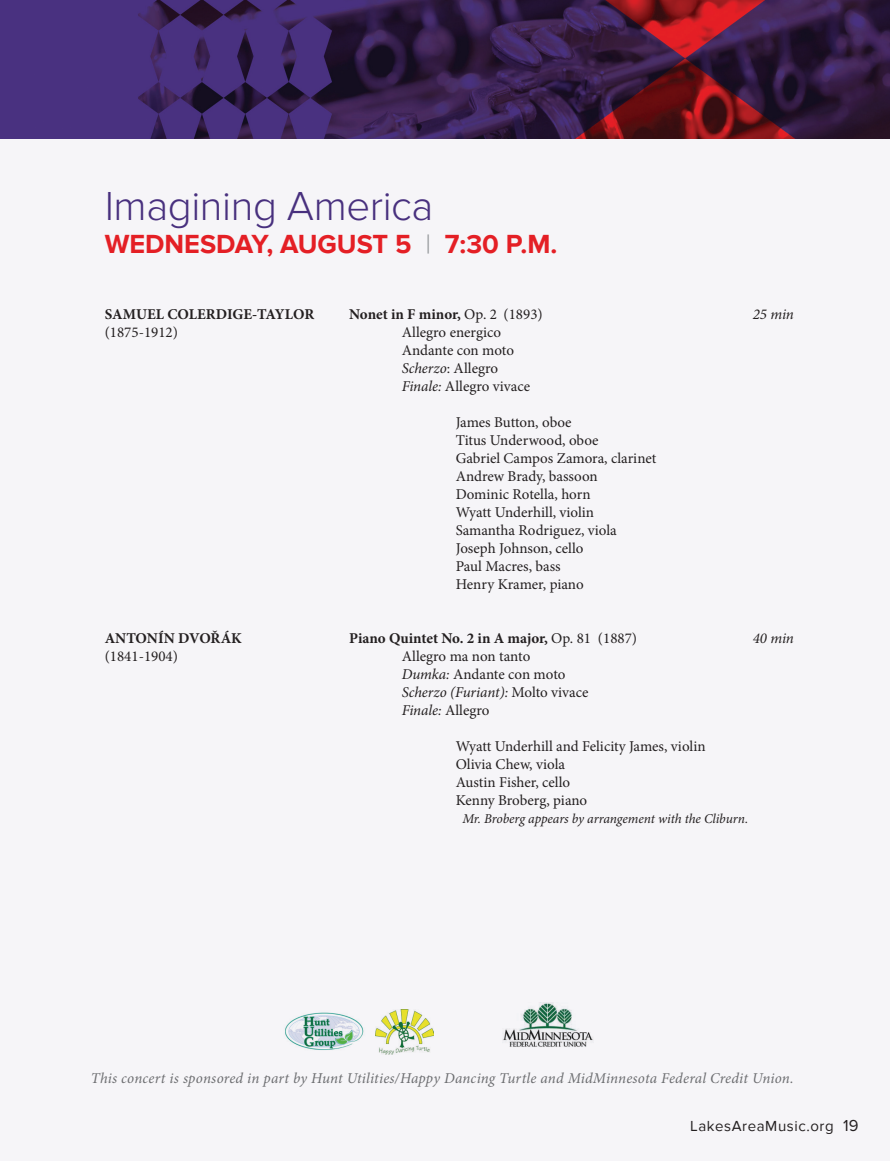
<style>
.page{position:relative;width:890px;height:1161px;background:#fff}
.page>*{position:absolute;margin:0;border:0;box-sizing:border-box;transform-origin:0 0}
.t1{font:300 42px "Proxima Nova";letter-spacing:-.01em;color:#48307e}
.t2{font:700 27px "Proxima Nova";color:#e41f25}
.t3{font:15px/18px "Minion Pro";color:#231f20}
.t4{font:italic 15px "Minion Pro";letter-spacing:.01em;color:#6c6d70}
.t5{font:700 15px "Minion Pro";color:#231f20}
.t6{font:15px "Proxima Nova";letter-spacing:.04em;color:#231f20}
.t7{font:italic 15px "Minion Pro";letter-spacing:-.015em;color:#231f20}
.t8{font:italic 13.5px "Minion Pro";letter-spacing:-.01em;color:#231f20}
.s1{font-weight:300;color:#939598}
.s2{font-weight:400}
.s3{font-style:italic}
.s4{font-family:"Proxima Nova A";font-size:16.5px}
</style>
<div class="page">
<div style="left:0;top:139px;width:890px;height:1022px;background:#f6f5f8"></div>
<img style="left:0;top:0;width:890px;height:139px">
<img style="left:503px;top:1003px;width:90px;height:44px">
<img style="left:285px;top:1012px;width:79px;height:38px">
<img style="left:376px;top:1009px;width:58px;height:45px">
<h1 class="t1" style="left:105px;top:182px;width:330px">Imagining America</h1>
<h2 class="t2" style="left:105px;top:229px;width:454px">WEDNESDAY, AUGUST 5 <span class="s1">|</span> 7:30 P.M.</h2>
<p class="t5" style="left:105px;top:304px;width:211px">SAMUEL COLERDIGE-TAYLOR</p>
<p class="t5" style="left:349px;top:304px;width:195px">Nonet in F minor, <span class="s2">Op. 2 (1893)</span></p>
<p class="t7" style="left:753px;top:304px;width:43px">25 min</p>
<p class="t3" style="left:105px;top:324px;width:75px">(1875-1912)</p>
<p class="t3" style="left:402px;top:324px;width:130px">Allegro energico<br>Andante con moto<br><span class="s3">Scherzo</span>: Allegro<br><span class="s3">Finale:</span> Allegro vivace</p>
<p class="t3" style="left:456px;top:414px;width:202px">James Button, oboe<br>Titus Underwood, oboe<br>Gabriel Campos Zamora, clarinet<br>Andrew Brady, bassoon<br>Dominic Rotella, horn<br>Wyatt Underhill, violin<br>Samantha Rodriguez, viola<br>Joseph Johnson, cello<br>Paul Macres, bass<br>Henry Kramer, piano</p>
<p class="t5" style="left:105px;top:628px;width:139px">ANTONÍN DVOŘÁK</p>
<p class="t5" style="left:349px;top:628px;width:289px">Piano Quintet No. 2 in A major, <span class="s2">Op. 81 (1887)</span></p>
<p class="t7" style="left:753px;top:628px;width:43px">40 min</p>
<p class="t3" style="left:105px;top:648px;width:75px">(1841-1904)</p>
<p class="t3" style="left:402px;top:648px;width:188px">Allegro ma non tanto<br><span class="s3">Dumka:</span> Andante con moto<br><span class="s3">Scherzo (Furiant):</span> Molto vivace<br><span class="s3">Finale:</span> Allegro</p>
<p class="t3" style="left:456px;top:738px;width:251px">Wyatt Underhill and Felicity James, violin<br>Olivia Chew, viola<br>Austin Fisher, cello<br>Kenny Broberg, piano</p>
<p class="t8" style="left:462px;top:810px;width:287px">Mr. Broberg appears by arrangement with the Cliburn.</p>
<p class="t4" style="left:91px;top:1068px;width:704px">This concert is sponsored in part by Hunt Utilities/Happy Dancing Turtle and MidMinnesota Federal Credit Union.</p>
<p class="t6" style="left:690px;top:1117px;width:170px">LakesAreaMusic.org <span class="s4">19</span></p>
</div>
